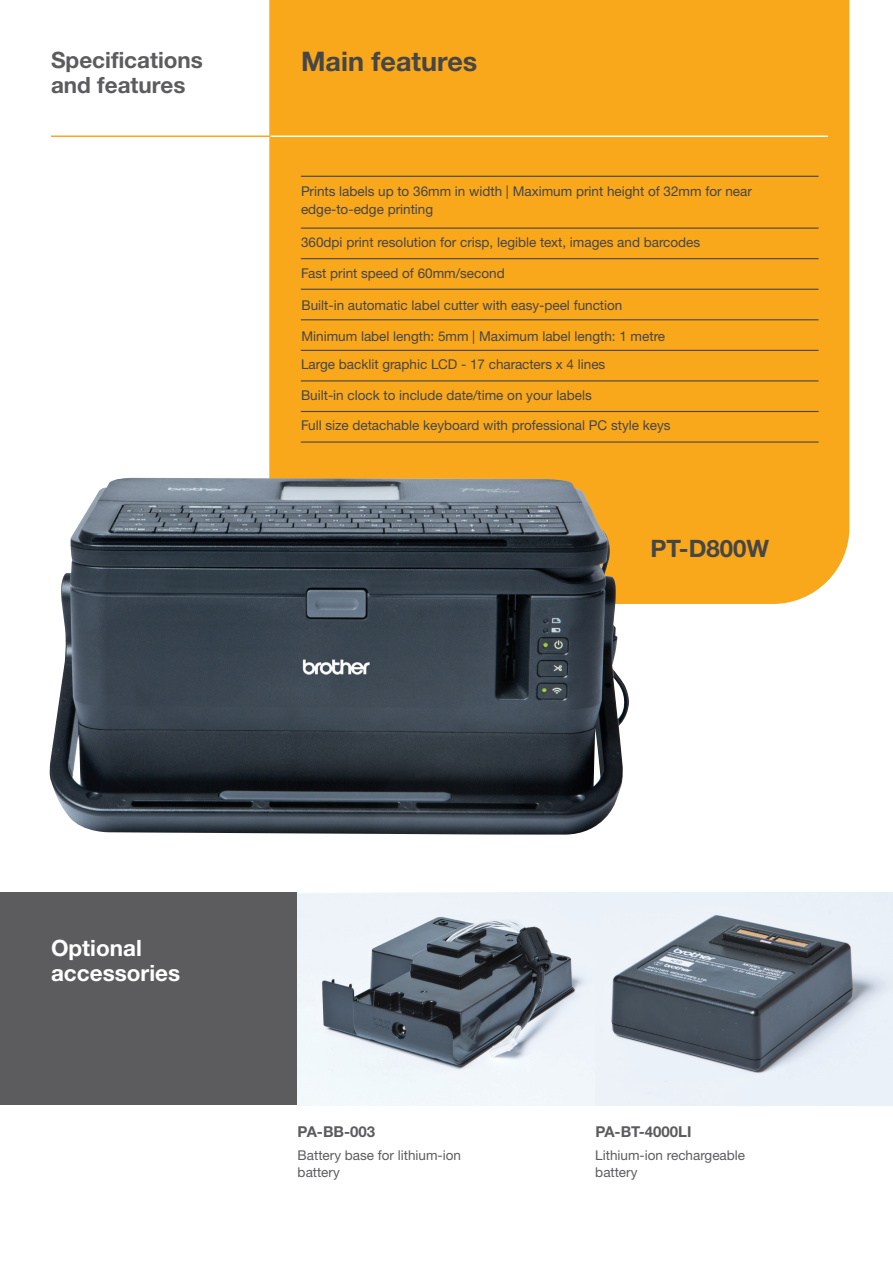
<style>
.page{position:relative;width:893px;height:1263px;background:#fff}
.page>*{position:absolute;margin:0;border:0;box-sizing:border-box;transform-origin:0 0}
.t1{font:700 27px "Helvetica Neue LTW1 G";color:#454647}
.t2{font:700 24px "Helvetica Neue LTW1 G";color:#454647}
.t3{font:700 22.5px/25.5px "Helvetica Neue LTW1 G";color:#5c5c5f}
.t4{font:700 22.5px/25.5px "Helvetica Neue LTW1 G";color:#fff}
.t5{font:700 15px "Helvetica Neue LTW1 G";color:#5c5c5f}
.t6{font:13.5px/18px "Helvetica Neue LTW1 G";color:#454647}
.t7{font:13.5px/16.5px "Helvetica Neue LTW1 G";color:#5c5c5f}
</style>
<div class="page">
<div style="left:0;top:892px;width:298px;height:213px;background:#5c5c5f"></div>
<hr style="left:51px;top:135px;width:276px;height:2px;background:#f9a71b">
<div style="left:269px;top:0;width:580px;height:604px;background:#f9a71b"></div>
<hr style="left:270px;top:135px;width:558px;height:2px;background:#fff">
<hr style="left:301px;top:176px;width:518px;height:1px;background:#454647">
<hr style="left:301px;top:228px;width:518px;height:1px;background:#454647">
<hr style="left:301px;top:258px;width:518px;height:1px;background:#454647">
<hr style="left:301px;top:289px;width:518px;height:1px;background:#454647">
<hr style="left:301px;top:319px;width:518px;height:1px;background:#454647">
<hr style="left:301px;top:350px;width:518px;height:1px;background:#454647">
<hr style="left:301px;top:380px;width:518px;height:1px;background:#454647">
<hr style="left:301px;top:411px;width:518px;height:1px;background:#454647">
<hr style="left:301px;top:441px;width:518px;height:2px;background:#454647">
<img style="left:298px;top:892px;width:297px;height:213px">
<svg style="left:595px;top:892px;width:298px;height:213px;background:#aab2bb"></svg>
<img style="left:49px;top:478px;width:580px;height:357px">
<h3 class="t3" style="left:51px;top:47px;width:154px">Specifications and features</h3>
<h1 class="t1" style="left:301px;top:45px;width:178px">Main features</h1>
<p class="t6" style="left:301px;top:182px;width:452px">Prints labels up to 36mm in width | Maximum print height of 32mm for near edge-to-edge printing</p>
<p class="t6" style="left:301px;top:233px;width:401px">360dpi print resolution for crisp, legible text, images and barcodes</p>
<p class="t6" style="left:301px;top:264px;width:205px">Fast print speed of 60mm/second</p>
<p class="t6" style="left:301px;top:296px;width:322px">Built-in automatic label cutter with easy-peel function</p>
<p class="t6" style="left:301px;top:322px;width:366px;line-height:28.3px">Minimum label length: 5mm | Maximum label length: 1 metre<br>Large backlit graphic LCD - 17 characters x 4 lines</p>
<p class="t6" style="left:301px;top:386px;width:292px">Built-in clock to include date/time on your labels</p>
<p class="t6" style="left:301px;top:416px;width:371px">Full size detachable keyboard with professional PC style keys</p>
<h2 class="t2" style="left:651px;top:534px;width:120px">PT-D800W</h2>
<h3 class="t4" style="left:51px;top:934px;width:131px">Optional accessories</h3>
<p class="t5" style="left:298px;top:1122px;width:79px">PA-BB-003</p>
<p class="t5" style="left:595px;top:1122px;width:98px">PA-BT-4000LI</p>
<p class="t7" style="left:298px;top:1147px;width:165px">Battery base for lithium-ion battery</p>
<p class="t7" style="left:595px;top:1147px;width:151px">Lithium-ion rechargeable battery</p>
</div>
